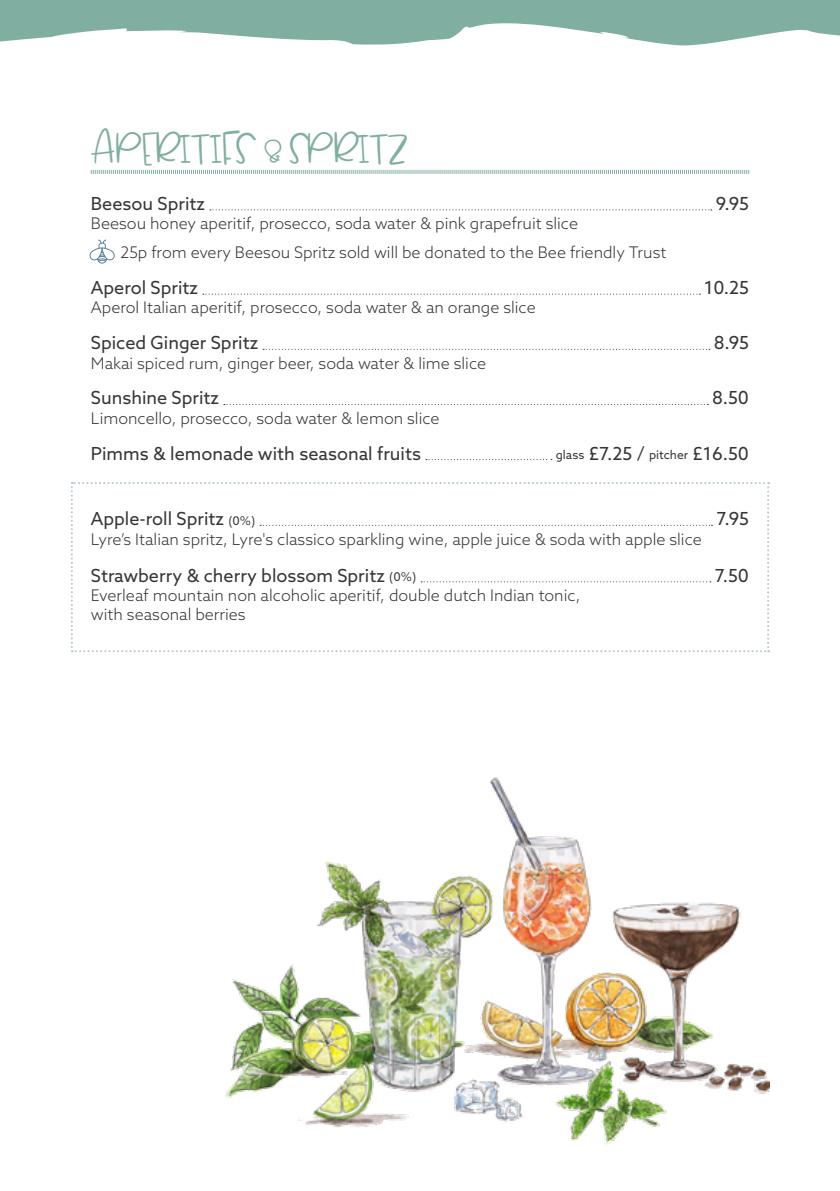
<style>
.page{position:relative;width:840px;height:1191px;background:#fff}
.page>*{position:absolute;margin:0;border:0;box-sizing:border-box;transform-origin:0 0}
.t1{font:22px "Lemon Drop";letter-spacing:-.045em;color:#80afa2}
.t2{font:18px "Azo Sans";color:#353635}
.t3{font:300 16px/29.2px "Azo Sans";color:#353635}
.t4{font:12px "Azo Sans";color:#353635}
.s1{font-size:18px}
.s2{font-size:12px}
</style>
<div class="page">
<svg style="left:90px;top:169px;width:659px;height:5px"></svg>
<svg style="left:210px;top:209px;width:501px;height:1px"></svg>
<svg style="left:203px;top:294px;width:497px;height:1px"></svg>
<svg style="left:263px;top:349px;width:446px;height:1px"></svg>
<svg style="left:224px;top:404px;width:484px;height:1px"></svg>
<svg style="left:425px;top:459px;width:126px;height:1px"></svg>
<svg style="left:71px;top:482px;width:697px;height:170px"></svg>
<svg style="left:89px;top:239px;width:26px;height:25px"></svg>
<svg style="left:0;top:0;width:839px;height:46px;fill:#80afa2"></svg>
<img style="left:225px;top:777px;width:543px;height:367px">
<h1 class="t1" style="left:91px;top:137px;width:318px">APERITIFS &amp; SPRITZ</h1>
<p class="t2" style="left:91px;top:192px;width:116px">Beesou Spritz</p>
<p class="t2" style="left:715px;top:192px;width:35px">9.95</p>
<p class="t3" style="left:120px;top:209px;width:547px;text-indent:-30px">Beesou honey aperitif, prosecco, soda water &amp; pink grapefruit slice<br>25p from every Beesou Spritz sold will be donated to the Bee friendly Trust</p>
<p class="t2" style="left:91px;top:276px;width:108px">Aperol Spritz</p>
<p class="t2" style="left:704px;top:276px;width:46px">10.25</p>
<p class="t3" style="left:91px;top:293px;width:446px">Aperol Italian aperitif, prosecco, soda water &amp; an orange slice</p>
<p class="t2" style="left:91px;top:331px;width:169px">Spiced Ginger Spritz</p>
<p class="t2" style="left:713px;top:331px;width:37px">8.95</p>
<p class="t3" style="left:91px;top:348px;width:396px">Makai spiced rum, ginger beer, soda water &amp; lime slice</p>
<p class="t2" style="left:91px;top:386px;width:130px">Sunshine Spritz</p>
<p class="t2" style="left:711px;top:386px;width:38px">8.50</p>
<p class="t3" style="left:91px;top:403px;width:350px">Limoncello, prosecco, soda water &amp; lemon slice</p>
<p class="t2" style="left:91px;top:441px;width:331px">Pimms &amp; lemonade with seasonal fruits</p>
<p class="t4" style="left:555px;top:447px;width:195px">glass <span class="s1">£7.25 /</span> pitcher <span class="s1">£16.50</span></p>
<p class="t2" style="left:91px;top:507px;width:166px">Apple-roll Spritz <span class="s2">(0%)</span></p>
<p class="t2" style="left:716px;top:507px;width:34px">7.95</p>
<p class="t3" style="left:91px;top:524px;width:612px">Lyre’s Italian spritz, Lyre's classico sparkling wine, apple juice &amp; soda with apple slice</p>
<p class="t2" style="left:91px;top:563px;width:327px">Strawberry &amp; cherry blossom Spritz <span class="s2">(0%)</span></p>
<p class="t2" style="left:714px;top:563px;width:36px">7.50</p>
<p class="t3" style="left:91px;top:585px;width:491px;line-height:19.2px">Everleaf mountain non alcoholic aperitif, double dutch Indian tonic, with seasonal berries</p>
</div>
